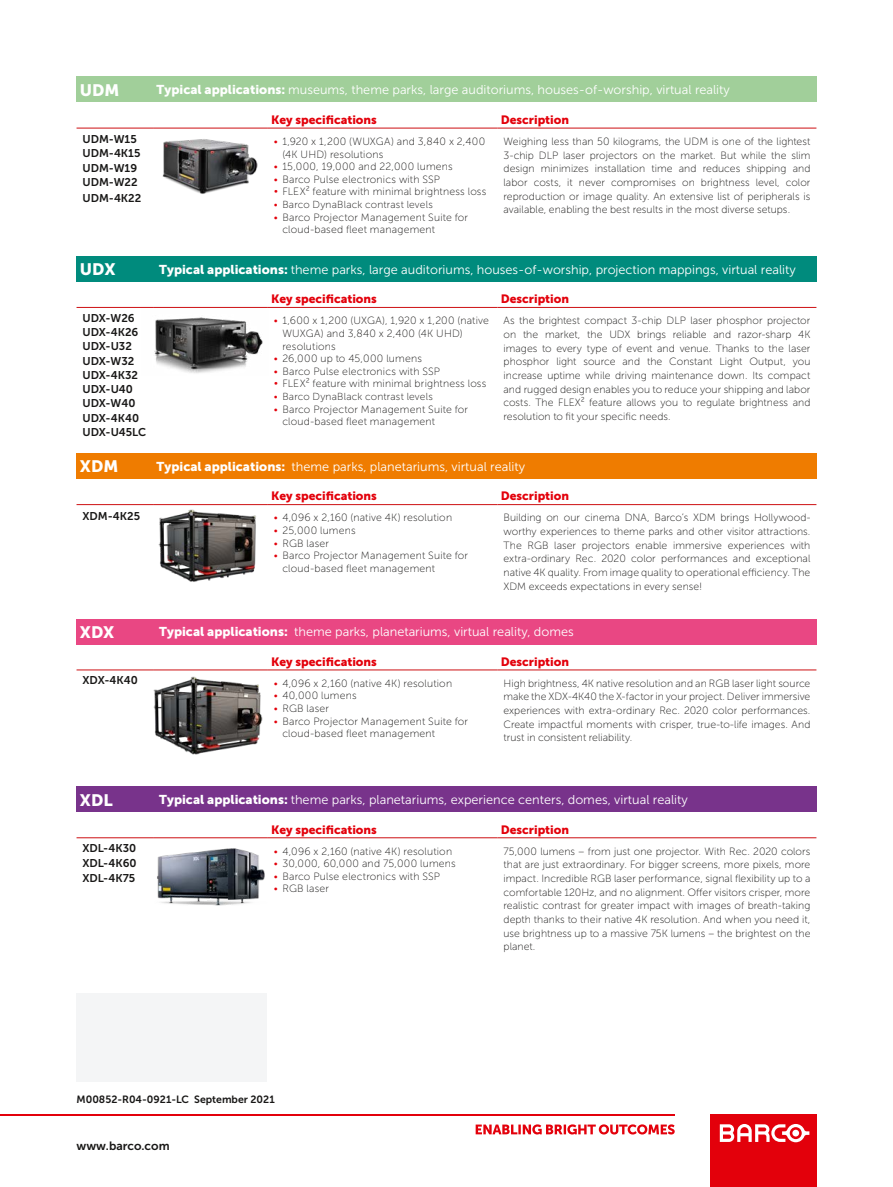
<style>
.page{position:relative;width:893px;height:1187px;background:#fff}
.page>*{position:absolute;margin:0;border:0;box-sizing:border-box;transform-origin:0 0}
.t1{font:16.5px "Museo Sans 900";color:#fff}
.t2{font:12.75px "Museo Sans 300";color:#fff}
.t3{font:12px "Museo Sans 900";color:#e3000b}
.t4{font:12px "Museo Sans 700";color:#181716}
.t5{font:11.25px/14.2px "Museo Sans 700";color:#181716}
.t6{font:10.5px/13.6px "Museo Sans 100";letter-spacing:.015em;color:#181716}
.t7{font:10.5px "Museo Sans 700";color:#181716}
.t8{font:10.2px "Museo Sans 100";letter-spacing:.02em;color:#181716}
.s1{font-family:"Museo Sans 900"}
.s2{color:#e3000b}
</style>
<div class="page">
<img style="left:162px;top:139px;width:96px;height:55px">
<img style="left:147px;top:838px;width:121px;height:68px">
<img style="left:142px;top:306px;width:127px;height:67px">
<svg style="left:476px;top:1124px;width:199px;height:10px"></svg>
<hr style="left:0;top:1114px;width:675px;height:1px;background:#e3000b">
<div style="left:710px;top:1114px;width:106px;height:71px;background:#e3000b"></div>
<svg style="left:720px;top:1124px;width:89px;height:18px"></svg>
<div style="left:77px;top:992px;width:190px;height:89px;background:#f4f5f6"></div>
<div style="left:77px;top:77px;width:76px;height:25px;background:#a1cf9a"></div>
<div style="left:153px;top:77px;width:663px;height:25px;background:#a1cf9a"></div>
<div style="left:77px;top:256px;width:76px;height:26px;background:#008b7d"></div>
<div style="left:153px;top:256px;width:663px;height:26px;background:#008b7d"></div>
<hr style="left:497px;top:128px;width:319px;height:1px;background:#cd1013">
<hr style="left:497px;top:307px;width:319px;height:1px;background:#cd1013">
<hr style="left:77px;top:128px;width:76px;height:1px;background:#cd1013">
<hr style="left:153px;top:128px;width:115px;height:1px;background:#cd1013">
<hr style="left:77px;top:307px;width:76px;height:1px;background:#cd1013">
<hr style="left:153px;top:307px;width:115px;height:1px;background:#cd1013">
<hr style="left:268px;top:128px;width:229px;height:1px;background:#cd1013">
<hr style="left:268px;top:307px;width:229px;height:1px;background:#cd1013">
<div style="left:77px;top:453px;width:76px;height:25px;background:#ef7c00"></div>
<div style="left:153px;top:453px;width:663px;height:25px;background:#ef7c00"></div>
<div style="left:77px;top:619px;width:76px;height:25px;background:#e94783"></div>
<div style="left:153px;top:619px;width:663px;height:25px;background:#e94783"></div>
<hr style="left:497px;top:504px;width:319px;height:1px;background:#cd1013">
<hr style="left:497px;top:669px;width:319px;height:1px;background:#cd1013">
<hr style="left:77px;top:504px;width:76px;height:1px;background:#cd1013">
<hr style="left:153px;top:504px;width:115px;height:1px;background:#cd1013">
<hr style="left:77px;top:669px;width:76px;height:1px;background:#cd1013">
<hr style="left:153px;top:669px;width:115px;height:1px;background:#cd1013">
<hr style="left:268px;top:504px;width:229px;height:1px;background:#cd1013">
<hr style="left:268px;top:669px;width:229px;height:1px;background:#cd1013">
<div style="left:77px;top:786px;width:76px;height:26px;background:#78338b"></div>
<div style="left:153px;top:786px;width:663px;height:26px;background:#78338b"></div>
<hr style="left:497px;top:837px;width:319px;height:1px;background:#cd1013">
<hr style="left:77px;top:837px;width:76px;height:1px;background:#cd1013">
<hr style="left:153px;top:837px;width:115px;height:1px;background:#cd1013">
<hr style="left:268px;top:837px;width:229px;height:1px;background:#cd1013">
<img style="left:148px;top:504px;width:112px;height:78px">
<img style="left:153px;top:676px;width:110px;height:79px">
<h1 class="t1" style="left:80px;top:80px;width:41px">UDM</h1>
<p class="t2" style="left:156px;top:83px;width:575px"><span class="s1">Typical applications:</span> museums, theme parks, large auditoriums, houses-of-worship, virtual reality</p>
<p class="t3" style="left:271px;top:113px;width:107px">Key specifications</p>
<p class="t3" style="left:501px;top:113px;width:70px">Description</p>
<p class="t5" style="left:83px;top:131px;width:60px;line-height:14.9px">UDM-W15<br>UDM-4K15<br>UDM-W19<br>UDM-W22<br>UDM-4K22</p>
<p class="t6" style="left:282px;top:135px;width:204px;line-height:12.6px;text-indent:-9px"><span class="s2">•</span> 1,920 x 1,200 (WUXGA) and 3,840 x 2,400 (4K UHD) resolutions</p>
<p class="t6" style="left:503px;top:135px;width:308px;text-align:justify">Weighing less than 50 kilograms, the UDM is one of the lightest 3-chip DLP laser projectors on the market. But while the slim design minimizes installation time and reduces shipping and labor costs, it never compromises on brightness level, color reproduction or image quality. An extensive list of peripherals is available, enabling the best results in the most diverse setups.</p>
<p class="t6" style="left:274px;top:160px;width:180px"><span class="s2">•</span> 15,000, 19,000 and 22,000 lumens</p>
<p class="t6" style="left:274px;top:172px;width:168px"><span class="s2">•</span> Barco Pulse electronics with SSP</p>
<p class="t6" style="left:274px;top:185px;width:214px"><span class="s2">•</span> FLEX² feature with minimal brightness loss</p>
<p class="t8" style="left:274px;top:199px;width:160px"><span class="s2">•</span> Barco DynaBlack contrast levels</p>
<p class="t6" style="left:282px;top:211px;width:187px;line-height:12.6px;text-indent:-9px"><span class="s2">•</span> Barco Projector Management Suite for cloud-based fleet management</p>
<h1 class="t1" style="left:80px;top:260px;width:37px">UDX</h1>
<p class="t2" style="left:159px;top:263px;width:638px"><span class="s1">Typical applications:</span> theme parks, large auditoriums, houses-of-worship, projection mappings, virtual reality</p>
<p class="t3" style="left:271px;top:292px;width:107px">Key specifications</p>
<p class="t3" style="left:501px;top:292px;width:70px">Description</p>
<p class="t5" style="left:83px;top:311px;width:65px">UDX-W26<br>UDX-4K26<br>UDX-U32<br>UDX-W32<br>UDX-4K32<br>UDX-U40<br>UDX-W40<br>UDX-4K40<br>UDX-U45LC</p>
<p class="t6" style="left:282px;top:314px;width:208px;line-height:12.6px;text-indent:-9px"><span class="s2">•</span> 1,600 x 1,200 (UXGA), 1,920 x 1,200 (native<br>WUXGA) and 3,840 x 2,400 (4K UHD) resolutions</p>
<p class="t6" style="left:503px;top:314px;width:308px;text-align:justify">As the brightest compact 3-chip DLP laser phosphor projector on the market, the UDX brings reliable and razor-sharp 4K images to every type of event and venue. Thanks to the laser phosphor light source and the Constant Light Output, you increase uptime while driving maintenance down. Its compact and rugged design enables you to reduce your shipping and labor costs. The FLEX² feature allows you to regulate brightness and resolution to fit your specific needs.</p>
<p class="t6" style="left:274px;top:352px;width:150px"><span class="s2">•</span> 26,000 up to 45,000 lumens</p>
<p class="t6" style="left:274px;top:364px;width:168px"><span class="s2">•</span> Barco Pulse electronics with SSP</p>
<p class="t6" style="left:274px;top:377px;width:214px"><span class="s2">•</span> FLEX² feature with minimal brightness loss</p>
<p class="t8" style="left:274px;top:391px;width:160px"><span class="s2">•</span> Barco DynaBlack contrast levels</p>
<p class="t6" style="left:282px;top:403px;width:187px;line-height:12.6px;text-indent:-9px"><span class="s2">•</span> Barco Projector Management Suite for cloud-based fleet management</p>
<h1 class="t1" style="left:80px;top:457px;width:40px">XDM</h1>
<p class="t2" style="left:156px;top:459px;width:370px"><span class="s1">Typical applications:</span> theme parks, planetariums, virtual reality</p>
<p class="t3" style="left:271px;top:489px;width:107px">Key specifications</p>
<p class="t3" style="left:501px;top:489px;width:70px">Description</p>
<p class="t5" style="left:83px;top:508px;width:59px">XDM-4K25</p>
<p class="t6" style="left:274px;top:511px;width:180px"><span class="s2">•</span> 4,096 x 2,160 (native 4K) resolution</p>
<p class="t6" style="left:274px;top:523px;width:83px"><span class="s2">•</span> 25,000 lumens</p>
<p class="t6" style="left:274px;top:536px;width:57px"><span class="s2">•</span> RGB laser</p>
<p class="t6" style="left:282px;top:549px;width:187px;line-height:12.6px;text-indent:-9px"><span class="s2">•</span> Barco Projector Management Suite for cloud-based fleet management</p>
<p class="t6" style="left:503px;top:511px;width:308px;text-align:justify">Building on our cinema DNA, Barco’s XDM brings Hollywood&shy;worthy experiences to theme parks and other visitor attractions.<br>The RGB laser projectors enable immersive experiences with extra-ordinary Rec. 2020 color performances and exceptional native 4K quality. From image quality to operational efficiency. The XDM exceeds expectations in every sense!</p>
<h1 class="t1" style="left:80px;top:622px;width:36px">XDX</h1>
<p class="t2" style="left:159px;top:625px;width:416px"><span class="s1">Typical applications:</span> theme parks, planetariums, virtual reality, domes</p>
<p class="t3" style="left:271px;top:655px;width:107px">Key specifications</p>
<p class="t3" style="left:501px;top:655px;width:70px">Description</p>
<p class="t5" style="left:83px;top:673px;width:57px">XDX-4K40</p>
<p class="t6" style="left:274px;top:676px;width:180px"><span class="s2">•</span> 4,096 x 2,160 (native 4K) resolution</p>
<p class="t6" style="left:274px;top:689px;width:84px"><span class="s2">•</span> 40,000 lumens</p>
<p class="t6" style="left:274px;top:701px;width:57px"><span class="s2">•</span> RGB laser</p>
<p class="t6" style="left:282px;top:714px;width:187px;line-height:12.6px;text-indent:-9px"><span class="s2">•</span> Barco Projector Management Suite for cloud-based fleet management</p>
<p class="t6" style="left:503px;top:676px;width:308px;text-align:justify">High brightness, 4K native resolution and an RGB laser light source make the XDX-4K40 the X-factor in your project. Deliver immersive experiences with extra-ordinary Rec. 2020 color performances.<br>Create impactful moments with crisper, true-to-life images. And trust in consistent reliability.</p>
<h1 class="t1" style="left:80px;top:790px;width:34px">XDL</h1>
<p class="t2" style="left:159px;top:793px;width:530px"><span class="s1">Typical applications:</span> theme parks, planetariums, experience centers, domes, virtual reality</p>
<p class="t3" style="left:271px;top:822px;width:107px">Key specifications</p>
<p class="t3" style="left:501px;top:822px;width:70px">Description</p>
<p class="t5" style="left:83px;top:840px;width:56px;line-height:15.1px;text-align:justify">XDL-4K30<br>XDL-4K60<br>XDL-4K75</p>
<p class="t6" style="left:274px;top:844px;width:180px"><span class="s2">•</span> 4,096 x 2,160 (native 4K) resolution</p>
<p class="t6" style="left:503px;top:844px;width:308px;text-align:justify">75,000 lumens – from just one projector. With Rec. 2020 colors that are just extraordinary. For bigger screens, more pixels, more impact. Incredible RGB laser performance, signal flexibility up to a comfortable 120Hz, and no alignment. Offer visitors crisper, more realistic contrast for greater impact with images of breath-taking depth thanks to their native 4K resolution. And when you need it, use brightness up to a massive 75K lumens – the brightest on the planet.</p>
<p class="t6" style="left:274px;top:856px;width:183px"><span class="s2">•</span> 30,000, 60,000 and 75,000 lumens</p>
<p class="t6" style="left:274px;top:869px;width:168px"><span class="s2">•</span> Barco Pulse electronics with SSP</p>
<p class="t6" style="left:274px;top:882px;width:57px"><span class="s2">•</span> RGB laser</p>
<p class="t7" style="left:77px;top:1093px;width:200px">M00852-R04-0921-LC September 2021</p>
<p class="t4" style="left:77px;top:1139px;width:95px">www.barco.com</p>
</div>
